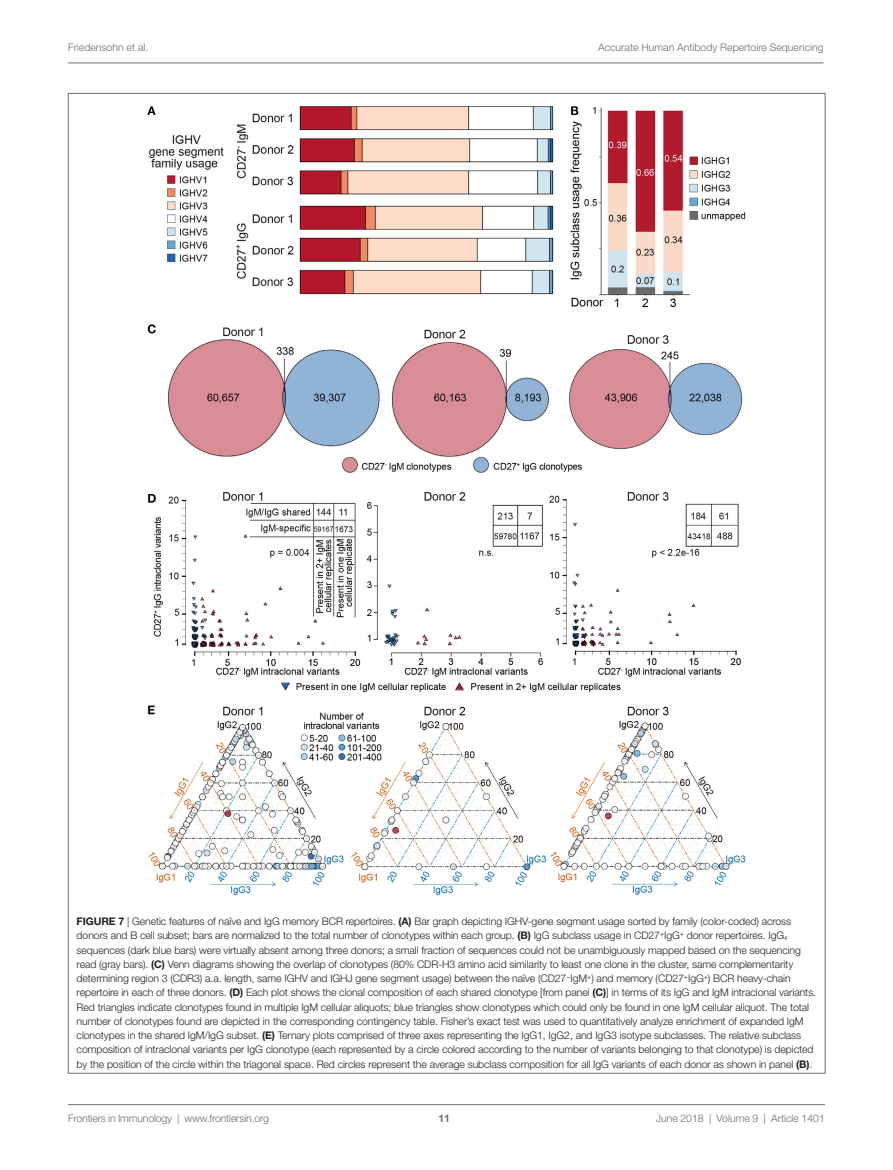
<style>
.page{position:relative;width:893px;height:1170px;background:#fff}
.page>*{position:absolute;margin:0;border:0;box-sizing:border-box;transform-origin:0 0}
.t1{font:300 10.5px/14.2px "Helvetica Neue LT Std";letter-spacing:-.01em;color:#231f20}
.t2{font:300 10.5px "Helvetica Neue LT Std";color:#6c6d70}
.t3{font:700 10.5px "Helvetica Neue LT Std";color:#6c6d70}
.s1{font-weight:700}
</style>
<div class="page">
<img style="left:147px;top:106px;width:599px;height:789px">
<hr style="left:68px;top:1104px;width:757px;height:1px;background:#6c6d70">
<hr style="left:68px;top:63px;width:755px;height:1px;background:#6c6d70">
<p class="t2" style="left:68px;top:41px;width:82px">Friedensohn et al.</p>
<p class="t2" style="left:598px;top:41px;width:227px">Accurate Human Antibody Repertoire Sequencing</p>
<p class="t1" style="left:77px;top:913px;width:741px"><span class="s1">FIGURE 7</span> | Genetic features of naïve and IgG memory BCR repertoires. <span class="s1">(A)</span> Bar graph depicting IGHV-gene segment usage sorted by family (color-coded) across donors and B cell subset; bars are normalized to the total number of clonotypes within each group. <span class="s1">(B)</span> IgG subclass usage in CD27<sup>+</sup>IgG<sup>+</sup> donor repertoires. IgG<sub>4 </sub>sequences (dark blue bars) were virtually absent among three donors; a small fraction of sequences could not be unambiguously mapped based on the sequencing read (gray bars). <span class="s1">(C)</span> Venn diagrams showing the overlap of clonotypes (80% CDR-H3 amino acid similarity to least one clone in the cluster, same complementarity determining region 3 (CDR3) a.a. length, same IGHV and IGHJ gene segment usage) between the naïve (CD27<sup>−</sup>IgM<sup>+</sup>) and memory (CD27<sup>+</sup>IgG<sup>+</sup>) BCR heavy-chain repertoire in each of three donors. <span class="s1">(D)</span> Each plot shows the clonal composition of each shared clonotype [from panel <span class="s1">(C)</span>] in terms of its IgG and IgM intraclonal variants.<br>Red triangles indicate clonotypes found in multiple IgM cellular aliquots; blue triangles show clonotypes which could only be found in one IgM cellular aliquot. The total number of clonotypes found are depicted in the corresponding contingency table. Fisher’s exact test was used to quantitatively analyze enrichment of expanded IgM clonotypes in the shared IgM/IgG subset. <span class="s1">(E)</span> Ternary plots comprised of three axes representing the IgG1, IgG2, and IgG3 isotype subclasses. The relative subclass composition of intraclonal variants per IgG clonotype (each represented by a circle colored according to the number of variants belonging to that clonotype) is depicted by the position of the circle within the triagonal space. Red circles represent the average subclass composition for all IgG variants of each donor as shown in panel <span class="s1">(B)</span>.</p>
<p class="t2" style="left:68px;top:1111px;width:203px">Frontiers in Immunology | www.frontiersin.org</p>
<p class="t2" style="left:656px;top:1111px;width:171px">June 2018 | Volume 9 | Article 1401</p>
<p class="t3" style="left:439px;top:1111px;width:13px">11</p>
</div>
